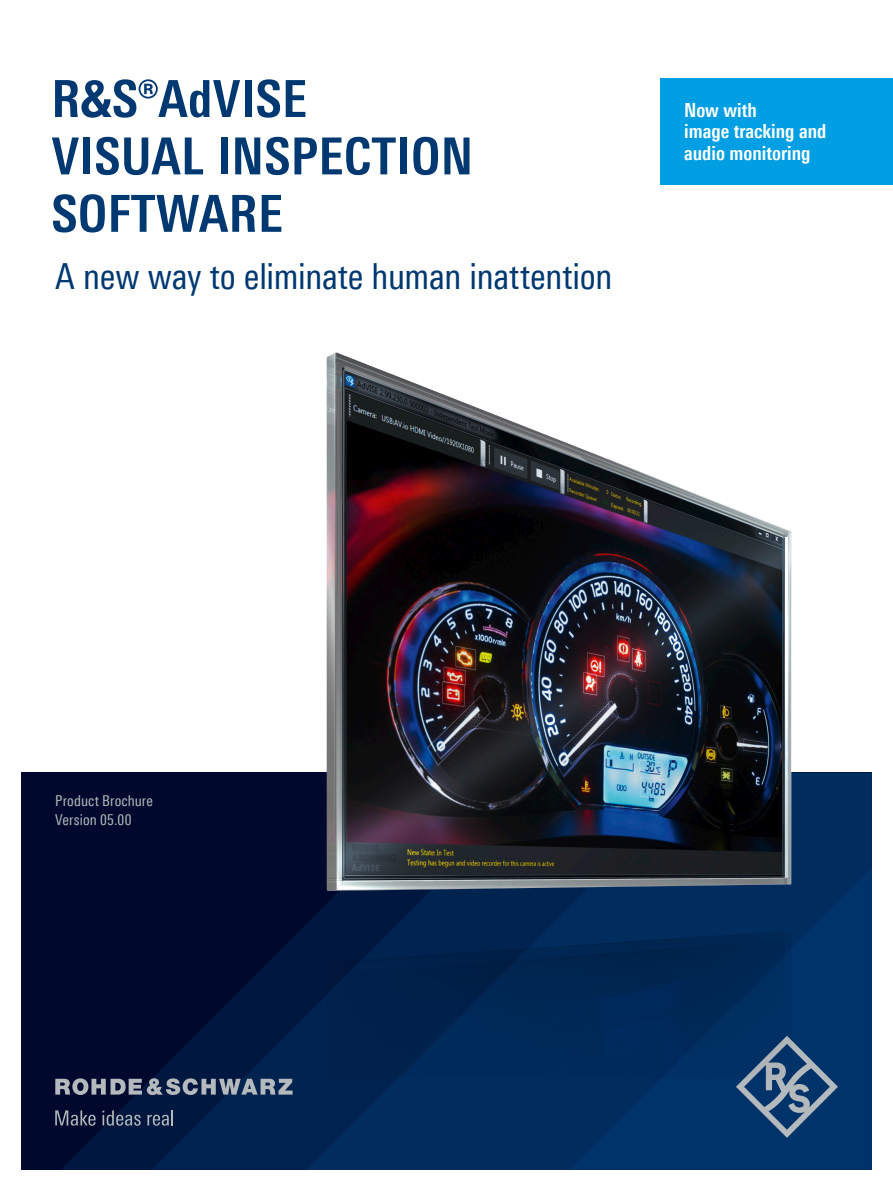
<style>
.page{position:relative;width:893px;height:1191px;background:#fff}
.page>*{position:absolute;margin:0;border:0;box-sizing:border-box;transform-origin:0 0}
.Seiten_Headline_34Pt{font:700 51px/57.4px "Linotype Univers 620 Cn";letter-spacing:.01em;color:#003872}
.Subheadline_24_Pt{font:36px "Linotype Univers 420 Cn";letter-spacing:-.01em;color:#003872}
.t1{font:700 19.5px/21.5px "Linotype Univers 620 Cn";color:#fff}
.t2{font:15px/19.2px "Linotype Univers 420 Cn";letter-spacing:.01em;color:#b3b9bc}
</style>
<div class="page">
<div style="left:21px;top:772px;width:851px;height:397px;background:#00082d"></div>
<svg style="left:61px;top:1095px;width:91px;height:74px;fill:#00173f"></svg>
<svg style="left:152px;top:924px;width:155px;height:245px"></svg>
<svg style="left:307px;top:772px;width:565px;height:397px;background:#002553"></svg>
<svg style="left:570px;top:868px;width:302px;height:301px;background:#003064"></svg>
<svg style="left:736px;top:1035px;width:102px;height:102px;background:#2e557e"></svg>
<svg style="left:55px;top:1078px;width:238px;height:17px;background:#626e82"></svg>
<svg style="left:55px;top:1110px;width:41px;height:15px"></svg>
<svg style="left:102px;top:1110px;width:39px;height:15px"></svg>
<svg style="left:147px;top:1110px;width:26px;height:15px"></svg>
<img style="left:327px;top:931px;width:465px;height:147px">
<img style="left:327px;top:352px;width:465px;height:539px">
<div style="left:661px;top:79px;width:232px;height:106px;background:#009ee3"></div>
<p class="Seiten_Headline_34Pt" style="left:51px;top:70px;width:423px">R&amp;S®AdVISE<br>VISUAL INSPECTION<br>SOFTWARE</p>
<p class="Subheadline_24_Pt" style="left:55px;top:255px;width:559px">A new way to eliminate human inattention</p>
<p class="t1" style="left:684px;top:99px;width:144px">Now with<br>image tracking and audio monitoring</p>
<p class="t2" style="left:55px;top:791px;width:99px">Product Brochure<br>Version 05.00</p>
</div>
